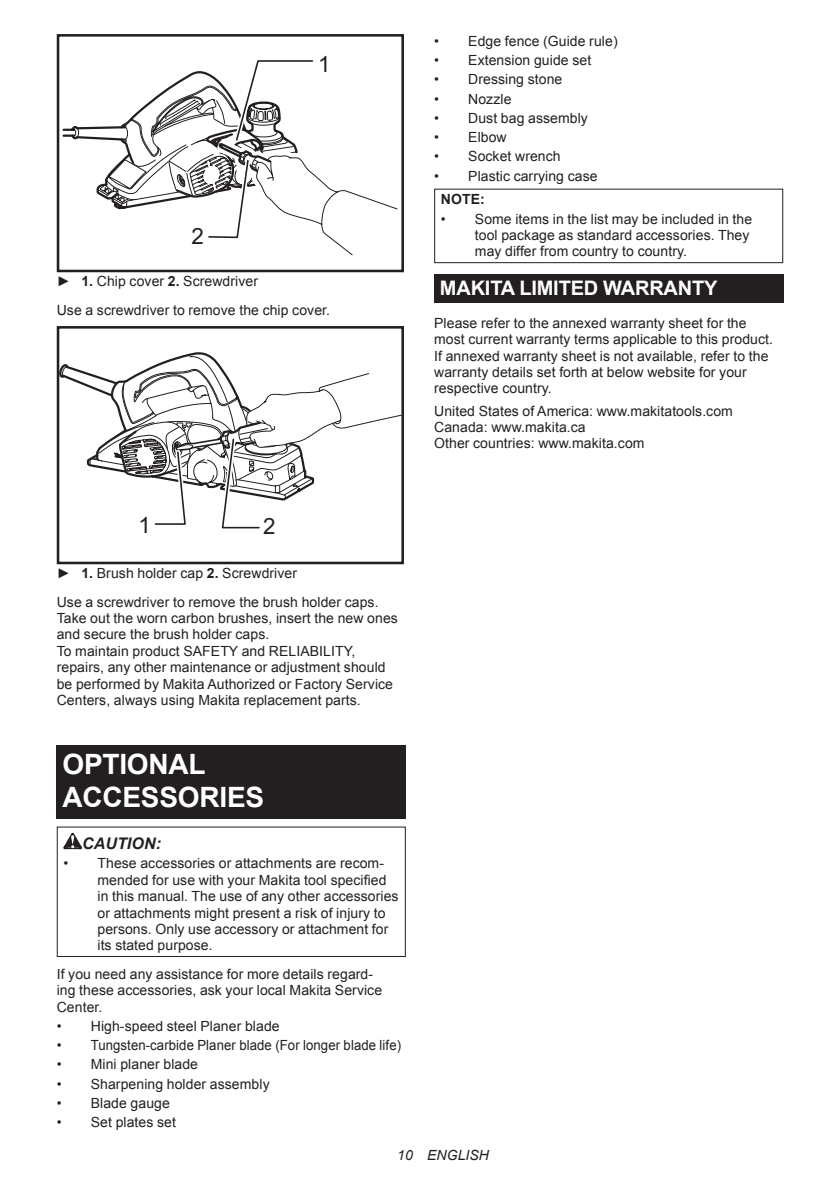
<style>
.page{position:relative;width:840px;height:1191px;background:#fff}
.page>*{position:absolute;margin:0;border:0;box-sizing:border-box;transform-origin:0 0}
.t1{font:700 28px/32.8px "Arial";letter-spacing:-.01em;color:#fff}
.t2{font:22.4px "Arial";color:#231f20}
.t3{font:700 20px "Arial";letter-spacing:-.01em;color:#fff}
.t4{font:italic 700 16px "Arial";letter-spacing:.005em;color:#231f20}
.t5{font:14px/16.4px "Arial";letter-spacing:.005em;color:#231f20}
.t6{font:italic 14px "Arial";letter-spacing:.005em;color:#231f20}
.t7{font:700 14px "Arial";color:#231f20}
.s1{font-weight:700}
</style>
<div class="page">
<div style="left:57px;top:34px;width:347px;height:238px;border:3px solid #231f20"></div>
<svg style="left:62px;top:56px;width:342px;height:212px"></svg>
<div style="left:57px;top:326px;width:347px;height:238px;border:3px solid #231f20"></div>
<svg style="left:57px;top:352px;width:345px;height:180px"></svg>
<div style="left:57px;top:744px;width:348px;height:74px;background:#231f20"></div>
<svg style="left:63px;top:832px;width:19px;height:17px"></svg>
<div style="left:57px;top:826px;width:348px;height:131px;border:1px solid #231f20"></div>
<div style="left:434px;top:189px;width:348px;height:74px;border:1px solid #231f20"></div>
<div style="left:434px;top:274px;width:348px;height:29px;background:#231f20"></div>
<h2 class="t2" style="left:318px;top:49px;width:14px">1</h2>
<h2 class="t2" style="left:191px;top:221px;width:14px">2</h2>
<p class="t5" style="left:57px;top:267px;width:275px;line-height:28.8px">► <span class="s1">1.</span> Chip cover <span class="s1">2.</span> Screwdriver<br>Use a screwdriver to remove the chip cover.</p>
<h2 class="t2" style="left:138px;top:510px;width:14px">1</h2>
<h2 class="t2" style="left:263px;top:511px;width:14px">2</h2>
<p class="t5" style="left:57px;top:558px;width:323px;line-height:28.8px">► <span class="s1">1.</span> Brush holder cap <span class="s1">2.</span> Screwdriver<br>Use a screwdriver to remove the brush holder caps.</p>
<p class="t5" style="left:57px;top:610px;width:342px">Take out the worn carbon brushes, insert the new ones and secure the brush holder caps.<br>To maintain product SAFETY and RELIABILITY, repairs, any other maintenance or adjustment should be performed by Makita Authorized or Factory Service Centers, always using Makita replacement parts.</p>
<h1 class="t1" style="left:62px;top:749px;width:203px">OPTIONAL<br>ACCESSORIES</h1>
<p class="t4" style="left:82px;top:833px;width:80px">CAUTION:</p>
<p class="t5" style="left:97px;top:855px;width:302px;text-indent:-34px">• These accessories or attachments are recom&shy;mended for use with your Makita tool specified in this manual. The use of any other accessories or attachments might present a risk of injury to persons. Only use accessory or attachment for its stated purpose.</p>
<p class="t5" style="left:57px;top:966px;width:327px">If you need any assistance for more details regard&shy;ing these accessories, ask your local Makita Service<br>Center.</p>
<p class="t5" style="left:57px;top:1018px;width:224px">• High-speed steel Planer blade</p>
<p class="t5" style="left:57px;top:1037px;width:346px">• Tungsten-carbide Planer blade (For longer blade life)</p>
<p class="t5" style="left:57px;top:1056px;width:143px">• Mini planer blade</p>
<p class="t5" style="left:57px;top:1075px;width:214px">• Sharpening holder assembly</p>
<p class="t5" style="left:57px;top:1095px;width:115px">• Blade gauge</p>
<p class="t5" style="left:57px;top:1114px;width:121px">• Set plates set</p>
<p class="t5" style="left:434px;top:33px;width:185px">• Edge fence (Guide rule)</p>
<p class="t5" style="left:434px;top:52px;width:158px">• Extension guide set</p>
<p class="t5" style="left:434px;top:71px;width:130px">• Dressing stone</p>
<p class="t5" style="left:434px;top:91px;width:79px">• Nozzle</p>
<p class="t5" style="left:434px;top:110px;width:155px">• Dust bag assembly</p>
<p class="t5" style="left:434px;top:129px;width:74px">• Elbow</p>
<p class="t5" style="left:434px;top:148px;width:128px">• Socket wrench</p>
<p class="t5" style="left:434px;top:167px;width:165px">• Plastic carrying case</p>
<p class="t7" style="left:440px;top:190px;width:45px">NOTE:</p>
<p class="t5" style="left:474px;top:211px;width:279px;text-indent:-34px">• Some items in the list may be included in the tool package as standard accessories. They may differ from country to country.</p>
<h3 class="t3" style="left:439px;top:274px;width:279px">MAKITA LIMITED WARRANTY</h3>
<p class="t5" style="left:434px;top:315px;width:340px">Please refer to the annexed warranty sheet for the most current warranty terms applicable to this product.<br>If annexed warranty sheet is not available, refer to the warranty details set forth at below website for your respective country.</p>
<p class="t5" style="left:434px;top:402px;width:300px">United States of America: www.makitatools.com<br>Canada: www.makita.ca<br>Other countries: www.makita.com</p>
<p class="t6" style="left:397px;top:1146px;width:93px">10 ENGLISH</p>
</div>
